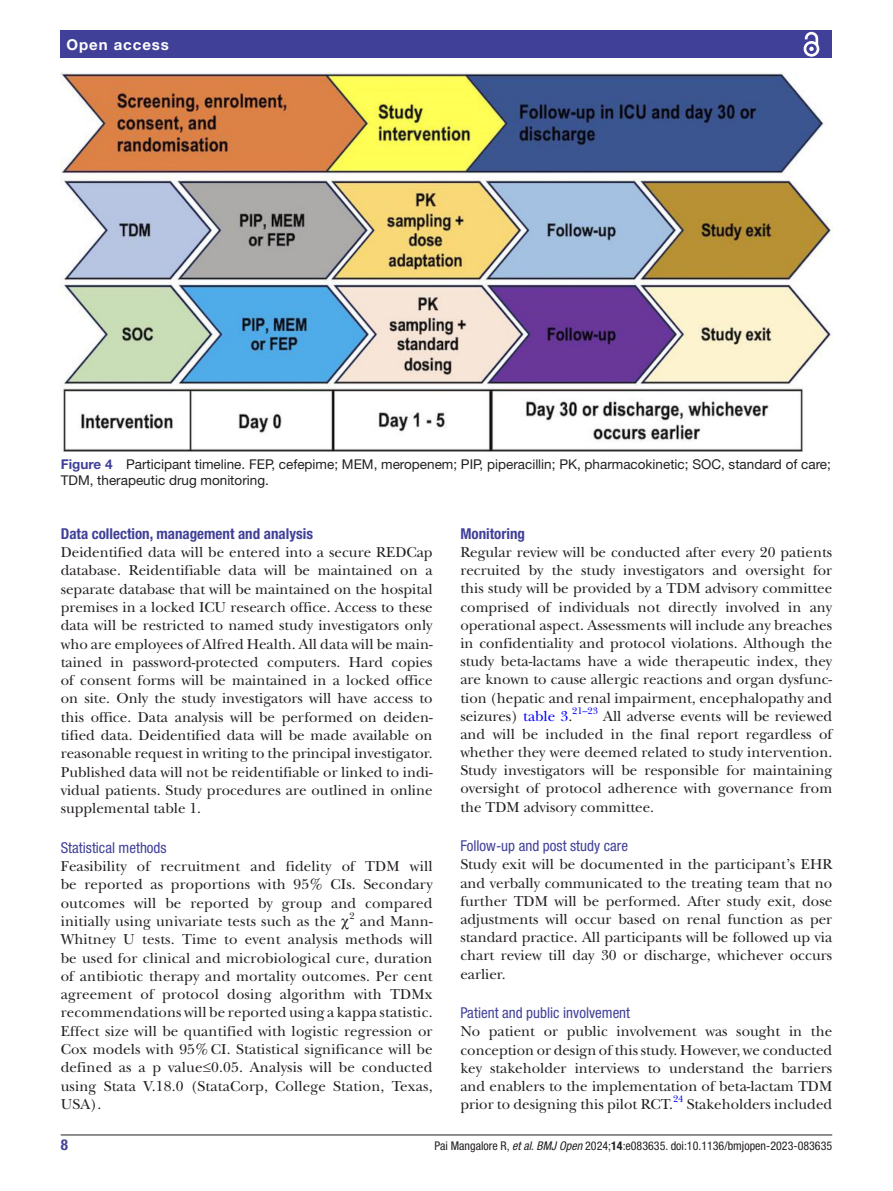
<style>
.page{position:relative;width:893px;height:1191px;background:#fff}
.page>*{position:absolute;margin:0;border:0;box-sizing:border-box;transform-origin:0 0}
.t1{font:15px/18.3px "New Baskerville";color:#231f20;text-align:justify}
.t2{font:condensed 15px "Helvetica Neue LT Std";color:#414099}
.t3{font:700 condensed 15px "Helvetica Neue LT Std";color:#414099}
.t4{font:700 15px "Helvetica Neue LT Std";letter-spacing:.065em;color:#fff}
.t5{font:13.5px/16.2px "Helvetica Neue LT Std";color:#231f20}
.t6{font:condensed 12px "Helvetica Neue LT Std";color:#231f20}
.s1{font-weight:700;color:#414099}
.s2{color:#00f}
.s3{font-style:italic}
.s4{font-weight:700}
</style>
<div class="page">
<hr style="left:61px;top:1134px;width:771px;height:1px;background:#231f20">
<div style="left:61px;top:31px;width:771px;height:27px;background:#414099"></div>
<svg style="left:803px;top:31px;width:17px;height:26px"></svg>
<img style="left:61px;top:73px;width:771px;height:378px">
<p class="t4" style="left:66px;top:35px;width:104px">Open access</p>
<p class="t5" style="left:61px;top:455px;width:772px"><span class="s1">Figure 4</span> Participant timeline. FEP, cefepime; MEM, meropenem; PIP, piperacillin; PK, pharmacokinetic; SOC, standard of care;<br>TDM, therapeutic drug monitoring.</p>
<p class="t3" style="left:61px;top:524px;width:254px">Data collection, management and analysis</p>
<p class="t1" style="left:61px;top:543px;width:373px">Deidentified data will be entered into a secure REDCap database. Reidentifiable data will be maintained on a separate database that will be maintained on the hospital premises in a locked ICU research office. Access to these data will be restricted to named study investigators only who are employees of Alfred Health. All data will be main&shy;tained in password-protected computers. Hard copies of consent forms will be maintained in a locked office on site. Only the study investigators will have access to this office. Data analysis will be performed on deiden&shy;tified data. Deidentified data will be made available on reasonable request in writing to the principal investigator.<br>Published data will not be reidentifiable or linked to indi&shy;vidual patients. Study procedures are outlined in online supplemental table 1.</p>
<p class="t2" style="left:61px;top:839px;width:107px">Statistical methods</p>
<p class="t1" style="left:61px;top:857px;width:373px">Feasibility of recruitment and fidelity of TDM will be reported as proportions with 95% CIs. Secondary outcomes will be reported by group and compared initially using univariate tests such as the <sup>2</sup> and Mann-Whitney U tests. Time to event analysis methods will be used for clinical and microbiological cure, duration of antibiotic therapy and mortality outcomes. Per cent agreement of protocol dosing algorithm with TDMx recommendations will be reported using a kappa statistic.<br>Effect size will be quantified with logistic regression or Cox models with 95%CI. Statistical significance will be defined as a p value≤0.05. Analysis will be conducted using Stata V.18.0 (StataCorp, College Station, Texas, USA).</p>
<p class="t3" style="left:460px;top:524px;width:66px">Monitoring</p>
<p class="t1" style="left:460px;top:543px;width:373px">Regular review will be conducted after every 20 patients recruited by the study investigators and oversight for this study will be provided by a TDM advisory committee comprised of individuals not directly involved in any operational aspect. Assessments will include any breaches in confidentiality and protocol violations. Although the study beta-lactams have a wide therapeutic index, they are known to cause allergic reactions and organ dysfunc&shy;tion (hepatic and renal impairment, encephalopathy and seizures) <span class="s2">table 3</span>.<sup>21–23</sup> All adverse events will be reviewed and will be included in the final report regardless of whether they were deemed related to study intervention.<br>Study investigators will be responsible for maintaining oversight of protocol adherence with governance from the TDM advisory committee.</p>
<p class="t2" style="left:460px;top:837px;width:169px">Follow-up and post study care</p>
<p class="t1" style="left:460px;top:855px;width:373px">Study exit will be documented in the participant’s EHR and verbally communicated to the treating team that no further TDM will be performed. After study exit, dose adjustments will occur based on renal function as per standard practice. All participants will be followed up via chart review till day 30 or discharge, whichever occurs earlier.</p>
<p class="t2" style="left:460px;top:1004px;width:171px">Patient and public involvement</p>
<p class="t1" style="left:460px;top:1022px;width:373px">No patient or public involvement was sought in the conception or design of this study. However, we conducted key stakeholder interviews to understand the barriers and enablers to the implementation of beta-lactam TDM prior to designing this pilot RCT.<sup>24</sup> Stakeholders included</p>
<p class="t3" style="left:61px;top:1135px;width:9px">8</p>
<p class="t6" style="left:435px;top:1138px;width:399px">Pai Mangalore R, <span class="s3">et al</span>. <span class="s3">BMJ Open</span> 2024;<span class="s4">14</span>:e083635. doi:10.1136/bmjopen-2023-083635</p>
</div>
